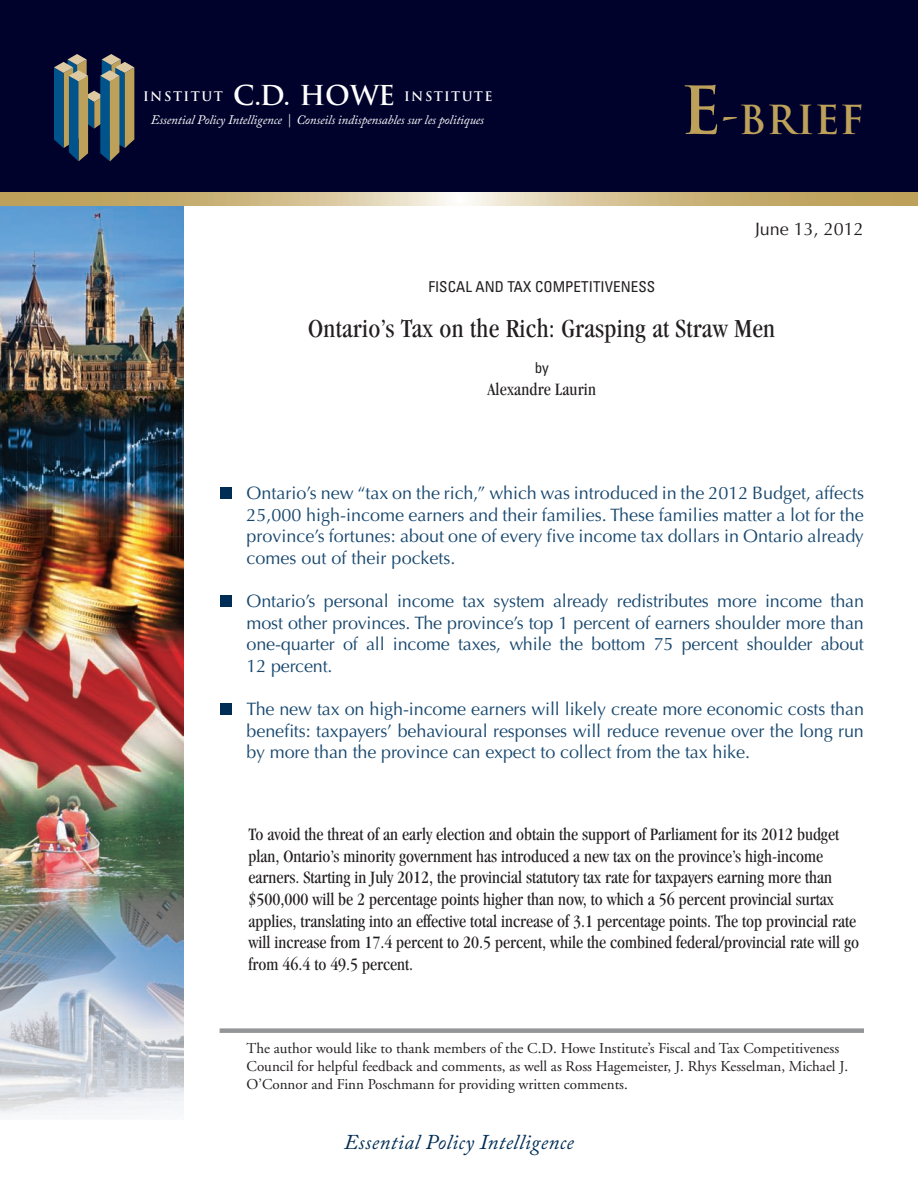
<style>
.page{position:relative;width:918px;height:1188px;background:#fff}
.page>*{position:absolute;margin:0;border:0;box-sizing:border-box;transform-origin:0 0}
.t1{font:700 39px "Trajan";letter-spacing:.01em;color:#bda15a}
.t2{font:condensed 27px "Garamond";letter-spacing:.01em;color:#231f20}
.t3{font:italic 21px "Adobe Caslon Pro";letter-spacing:.02em;color:#002d56}
.t4{font:18px/21.6px "Optima";letter-spacing:-.005em;color:#18486f;text-align:justify}
.body_copy{font:condensed 18px/21.6px "Garamond";color:#231f20}
.t5{font:18px "Optima";color:#231f20}
.foot_note{font:15px/18px "Adobe Garamond";color:#231f20}
.t6{font:condensed 15px "Univers";letter-spacing:.005em;color:#231f20}
.t7{font:italic 12.9px/23.1px "Adobe Caslon Pro";letter-spacing:-.01em;color:#fff;text-align:center}
.s1{font-family:"Trajan";font-weight:700;font-style:normal}
.s2{font-family:"Trajan";font-weight:700;font-style:normal;font-size:26.7px}
.s3{font-size:64.5px}
</style>
<div class="page">
<div style="left:0;top:0;width:918px;height:192px;background:#00022c"></div>
<img style="left:0;top:205px;width:184px;height:910px">
<svg style="left:54px;top:54px;width:80px;height:107px"></svg>
<div style="left:220px;top:487px;width:12px;height:12px;background:#002d56"></div>
<div style="left:220px;top:595px;width:12px;height:12px;background:#002d56"></div>
<div style="left:220px;top:703px;width:12px;height:12px;background:#002d56"></div>
<div style="left:220px;top:1028px;width:644px;height:5px;background:#939598"></div>
<svg style="left:0;top:192px;width:918px;height:13px;background:#d0bc8a"></svg>
<p class="t7" style="left:143px;top:85px;width:351px"><span class="s1">INSTITUT</span> <span class="s2">C.D. HOWE</span> <span class="s1">INSTITUTE<br></span>Essential Policy Intelligence | Conseils indispensables sur les politiques</p>
<p class="t1" style="left:681px;top:95px;width:185px"><span class="s3">E</span>-BRIEF</p>
<p class="t5" style="left:755px;top:219px;width:110px">June 13, 2012</p>
<p class="t6" style="left:428px;top:277px;width:228px">FISCAL AND TAX COMPETITIVENESS</p>
<p class="t2" style="left:308px;top:313px;width:469px">Ontario’s Tax on the Rich: Grasping at Straw Men</p>
<p class="t6" style="left:535px;top:358px;width:16px">by</p>
<p class="body_copy" style="left:487px;top:379px;width:110px">Alexandre Laurin</p>
<p class="t4" style="left:247px;top:482px;width:619px">Ontario’s new “tax on the rich,” which was introduced in the 2012 Budget, affects 25,000 high-income earners and their families. These families matter a lot for the province’s fortunes: about one of every five income tax dollars in Ontario already comes out of their pockets.</p>
<p class="t4" style="left:247px;top:590px;width:619px">Ontario’s personal income tax system already redistributes more income than most other provinces. The province’s top 1 percent of earners shoulder more than one-quarter of all income taxes, while the bottom 75 percent shoulder about 12 percent.</p>
<p class="t4" style="left:247px;top:698px;width:619px">The new tax on high-income earners will likely create more economic costs than benefits: taxpayers’ behavioural responses will reduce revenue over the long run by more than the province can expect to collect from the tax hike.</p>
<p class="body_copy" style="left:248px;top:824px;width:612px">To avoid the threat of an early election and obtain the support of Parliament for its 2012 budget plan, Ontario’s minority government has introduced a new tax on the province’s high-income earners. Starting in July 2012, the provincial statutory tax rate for taxpayers earning more than $500,000 will be 2 percentage points higher than now, to which a 56 percent provincial surtax applies, translating into an effective total increase of 3.1 percentage points. The top provincial rate will increase from 17.4 percent to 20.5 percent, while the combined federal/provincial rate will go from 46.4 to 49.5 percent.</p>
<p class="foot_note" style="left:247px;top:1040px;width:603px">The author would like to thank members of the C.D. Howe Institute’s Fiscal and Tax Competitiveness<br>Council for helpful feedback and comments, as well as Ross Hagemeister, J. Rhys Kesselman, Michael J.<br>O’Connor and Finn Poschmann for providing written comments.</p>
<p class="t3" style="left:344px;top:1130px;width:231px">Essential Policy Intelligence</p>
</div>
